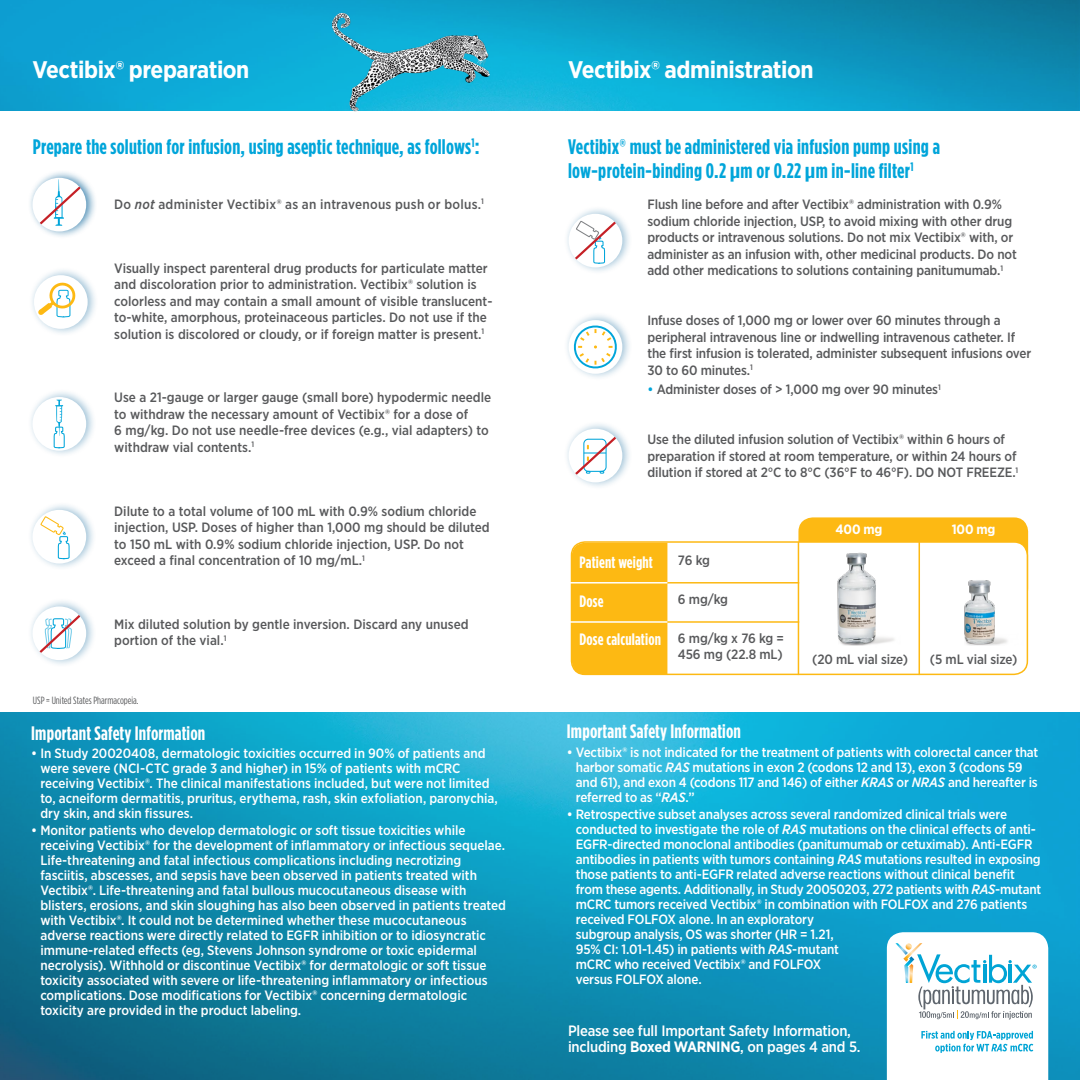
<style>
.page{position:relative;width:1080px;height:1080px;background:#fff}
.page>*{position:absolute;margin:0;border:0;box-sizing:border-box;transform-origin:0 0}
.t1{font:700 24px "Gotham Narrow";letter-spacing:-.02em;color:#fff}
.t2{font:700 21px/24px "Gotham Condensed";letter-spacing:.01em;color:#00a5da}
.t3{font:700 19.5px "Gotham Condensed";letter-spacing:.005em;color:#fff}
.t4{font:700 16.5px "Gotham Condensed";letter-spacing:.01em;color:#fff}
.t5{font:500 15px/15.8px "Gotham Narrow";letter-spacing:-.015em;color:#fff}
.t6{font:500 13.5px/15px "Gotham Narrow";letter-spacing:-.01em;color:#fff}
.t7{font:500 13.5px/16.5px "Gotham Narrow";letter-spacing:-.01em;color:#58595b}
.t8{font:500 13.5px "Gotham Narrow";letter-spacing:.02em;color:#58595b}
.t9{font:700 13.5px "Gotham Narrow";letter-spacing:-.01em;color:#fff}
.t10{font:10.5px "Gotham Condensed";color:#58595b}
.s1{font-style:italic}
.s2{font-family:"Helvetica Neue";font-stretch:condensed}
.s3{color:#00a5da}
.s4{font-weight:700}
</style>
<div class="page">
<img style="left:0;top:713px;width:1080px;height:367px">
<svg style="left:887px;top:932px;width:161px;height:148px"></svg>
<img style="left:0;top:0;width:1080px;height:110px">
<img style="left:304px;top:2px;width:197px;height:109px">
<div style="left:27px;top:388px;width:70px;height:70px;background:#076198;opacity:.4"></div>
<div style="left:33px;top:397px;width:53px;height:54px;background:#fff;border-radius:50%"></div>
<svg style="left:53px;top:400px;width:12px;height:49px"></svg>
<div style="left:27px;top:501px;width:70px;height:70px;background:#076198;opacity:.4"></div>
<div style="left:33px;top:510px;width:53px;height:54px;background:#fff;border-radius:50%"></div>
<svg style="left:40px;top:517px;width:30px;height:43px"></svg>
<div style="left:27px;top:598px;width:70px;height:70px;background:#076198;opacity:.4"></div>
<div style="left:33px;top:606px;width:53px;height:54px;background:#fff;border-radius:50%"></div>
<svg style="left:33px;top:613px;width:50px;height:47px"></svg>
<div style="left:28px;top:169px;width:70px;height:70px;background:#076198;opacity:.7"></div>
<svg style="left:33px;top:178px;width:53px;height:53px"></svg>
<div style="left:29px;top:267px;width:69px;height:69px;background:#076198;opacity:.4"></div>
<div style="left:34px;top:275px;width:54px;height:54px;background:#fff;border-radius:50%"></div>
<svg style="left:38px;top:279px;width:41px;height:39px"></svg>
<div style="left:563px;top:205px;width:70px;height:70px;background:#076198;opacity:.4"></div>
<div style="left:569px;top:214px;width:53px;height:53px;background:#fff;border-radius:50%"></div>
<svg style="left:569px;top:217px;width:52px;height:50px"></svg>
<div style="left:563px;top:420px;width:70px;height:70px;background:#076198;opacity:.4"></div>
<svg style="left:569px;top:431px;width:53px;height:51px"></svg>
<div style="left:799px;top:518px;width:228px;height:84px;background:#fdb913;border-radius:14px"></div>
<div style="left:798px;top:517px;width:230px;height:86px;border:2px solid #fdb913;border-radius:14px"></div>
<div style="left:572px;top:542px;width:455px;height:132px;background:#fff;border-radius:14px"></div>
<div style="left:571px;top:541px;width:457px;height:134px;border:2px solid #fdb913;border-radius:14px"></div>
<div style="left:572px;top:543px;width:95px;height:131px;background:#fdb913"></div>
<img style="left:837px;top:552px;width:57px;height:94px">
<img style="left:964px;top:580px;width:43px;height:66px">
<hr style="left:666px;top:582px;width:133px;height:2px;background:#fdb913">
<hr style="left:568px;top:582px;width:99px;height:2px;background:#fff">
<hr style="left:666px;top:621px;width:133px;height:2px;background:#fdb913">
<hr style="left:568px;top:621px;width:99px;height:2px;background:#fff">
<hr style="left:798px;top:542px;width:1px;height:133px;background:#fdb913">
<hr style="left:919px;top:542px;width:1px;height:133px;background:#fdb913">
<div style="left:563px;top:312px;width:70px;height:69px;background:#076198;opacity:.4"></div>
<div style="left:569px;top:320px;width:53px;height:54px;background:#fff;border-radius:50%"></div>
<svg style="left:571px;top:323px;width:49px;height:48px"></svg>
<h1 class="t1" style="left:32px;top:54px;width:219px">Vectibix® preparation</h1>
<h2 class="t2" style="left:33px;top:135px;width:448px">Prepare the solution for infusion, using aseptic technique, as follows<sup>1</sup>:</h2>
<p class="t8" style="left:114px;top:196px;width:371px">Do <span class="s1">not</span> administer Vectibix® as an intravenous push or bolus.<sup>1</sup></p>
<p class="t7" style="left:114px;top:260px;width:380px">Visually inspect parenteral drug products for particulate matter and discoloration prior to administration. Vectibix® solution is colorless and may contain a small amount of visible translucent&shy;to-white, amorphous, proteinaceous particles. Do not use if the solution is discolored or cloudy, or if foreign matter is present.<sup>1</sup></p>
<p class="t7" style="left:114px;top:389px;width:378px">Use a 21-gauge or larger gauge (small bore) hypodermic needle to withdraw the necessary amount of Vectibix® for a dose of<br>6 mg/kg. Do not use needle-free devices (e.g., vial adapters) to withdraw vial contents.<sup>1</sup></p>
<p class="t7" style="left:114px;top:503px;width:377px">Dilute to a total volume of 100 mL with 0.9% sodium chloride injection, USP. Doses of higher than 1,000 mg should be diluted to 150 mL with 0.9% sodium chloride injection, USP. Do not exceed a final concentration of 10 mg/mL.<sup>1</sup></p>
<p class="t7" style="left:114px;top:616px;width:356px">Mix diluted solution by gentle inversion. Discard any unused portion of the vial.<sup>1</sup></p>
<p class="t10" style="left:33px;top:694px;width:107px">USP = United States Pharmacopeia.</p>
<h3 class="t3" style="left:31px;top:721px;width:175px">Important Safety Information</h3>
<p class="t6" style="left:40px;top:745px;width:459px;text-indent:-9px">• In Study 20020408, dermatologic toxicities occurred in 90% of patients and were severe (NCI-CTC grade 3 and higher) in 15% of patients with mCRC receiving Vectibix®. The clinical manifestations included, but were not limited to, acneiform dermatitis, pruritus, erythema, rash, skin exfoliation, paronychia, dry skin, and skin fissures.</p>
<p class="t6" style="left:40px;top:823px;width:467px;text-indent:-9px">• Monitor patients who develop dermatologic or soft tissue toxicities while receiving Vectibix® for the development of inflammatory or infectious sequelae.<br>Life-threatening and fatal infectious complications including necrotizing fasciitis, abscesses, and sepsis have been observed in patients treated with Vectibix®. Life-threatening and fatal bullous mucocutaneous disease with blisters, erosions, and skin sloughing has also been observed in patients treated with Vectibix®. It could not be determined whether these mucocutaneous adverse reactions were directly related to EGFR inhibition or to idiosyncratic immune-related effects (eg, Stevens Johnson syndrome or toxic epidermal necrolysis). Withhold or discontinue Vectibix® for dermatologic or soft tissue toxicity associated with severe or life-threatening inflammatory or infectious complications. Dose modifications for Vectibix® concerning dermatologic toxicity are provided in the product labeling.</p>
<h1 class="t1" style="left:568px;top:54px;width:247px">Vectibix® administration</h1>
<h2 class="t2" style="left:568px;top:135px;width:374px">Vectibix® must be administered via infusion pump using a low-protein-binding 0.2 <span class="s2">μ</span>m or 0.22 <span class="s2">μ</span>m in-line filter<sup>1</sup></h2>
<p class="t7" style="left:647px;top:196px;width:371px">Flush line before and after Vectibix® administration with 0.9% sodium chloride injection, USP, to avoid mixing with other drug products or intravenous solutions. Do not mix Vectibix® with, or administer as an infusion with, other medicinal products. Do not add other medications to solutions containing panitumumab.<sup>1</sup></p>
<p class="t7" style="left:647px;top:312px;width:385px">Infuse doses of 1,000 mg or lower over 60 minutes through a peripheral intravenous line or indwelling intravenous catheter. If the first infusion is tolerated, administer subsequent infusions over 30 to 60 minutes.<sup>1</sup></p>
<p class="t7" style="left:647px;top:381px;width:295px"><span class="s3">•</span> Administer doses of &gt; 1,000 mg over 90 minutes<sup>1</sup></p>
<p class="t7" style="left:647px;top:431px;width:372px">Use the diluted infusion solution of Vectibix® within 6 hours of preparation if stored at room temperature, or within 24 hours of dilution if stored at 2°C to 8°C (36°F to 46°F). DO NOT FREEZE.<sup>1</sup></p>
<p class="t4" style="left:579px;top:552px;width:75px">Patient weight</p>
<p class="t4" style="left:579px;top:591px;width:26px">Dose</p>
<p class="t4" style="left:579px;top:630px;width:83px">Dose calculation</p>
<p class="t7" style="left:678px;top:552px;width:34px">76 kg</p>
<p class="t7" style="left:678px;top:591px;width:52px">6 mg/kg</p>
<p class="t7" style="left:678px;top:630px;width:108px">6 mg/kg x 76 kg =<br>456 mg (22.8 mL)</p>
<p class="t9" style="left:836px;top:521px;width:48px">400 mg</p>
<p class="t9" style="left:952px;top:521px;width:45px">100 mg</p>
<p class="t7" style="left:812px;top:651px;width:97px">(20 mL vial size)</p>
<p class="t7" style="left:930px;top:651px;width:89px">(5 mL vial size)</p>
<h3 class="t3" style="left:567px;top:720px;width:175px">Important Safety Information</h3>
<p class="t6" style="left:576px;top:744px;width:464px;text-indent:-9px">• Vectibix® is not indicated for the treatment of patients with colorectal cancer that harbor somatic <span class="s1">RAS</span> mutations in exon 2 (codons 12 and 13), exon 3 (codons 59 and 61), and exon 4 (codons 117 and 146) of either <span class="s1">KRAS</span> or <span class="s1">NRAS</span> and hereafter is referred to as “<span class="s1">RAS</span>.”</p>
<p class="t6" style="left:576px;top:806px;width:467px;text-indent:-9px">• Retrospective subset analyses across several randomized clinical trials were conducted to investigate the role of <span class="s1">RAS</span> mutations on the clinical effects of anti-EGFR-directed monoclonal antibodies (panitumumab or cetuximab). Anti-EGFR antibodies in patients with tumors containing <span class="s1">RAS</span> mutations resulted in exposing those patients to anti-EGFR related adverse reactions without clinical benefit from these agents. Additionally, in Study 20050203, 272 patients with <span class="s1">RAS</span>-mutant mCRC tumors received Vectibix® in combination with FOLFOX and 276 patients received FOLFOX alone. In an exploratory<br>subgroup analysis, OS was shorter (HR = 1.21,<br>95% CI: 1.01-1.45) in patients with <span class="s1">RAS</span>-mutant<br>mCRC who received Vectibix® and FOLFOX<br>versus FOLFOX alone.</p>
<p class="t5" style="left:568px;top:1023px;width:294px">Please see full Important Safety Information, including <span class="s4">Boxed WARNING</span>, on pages 4 and 5.</p>
</div>
